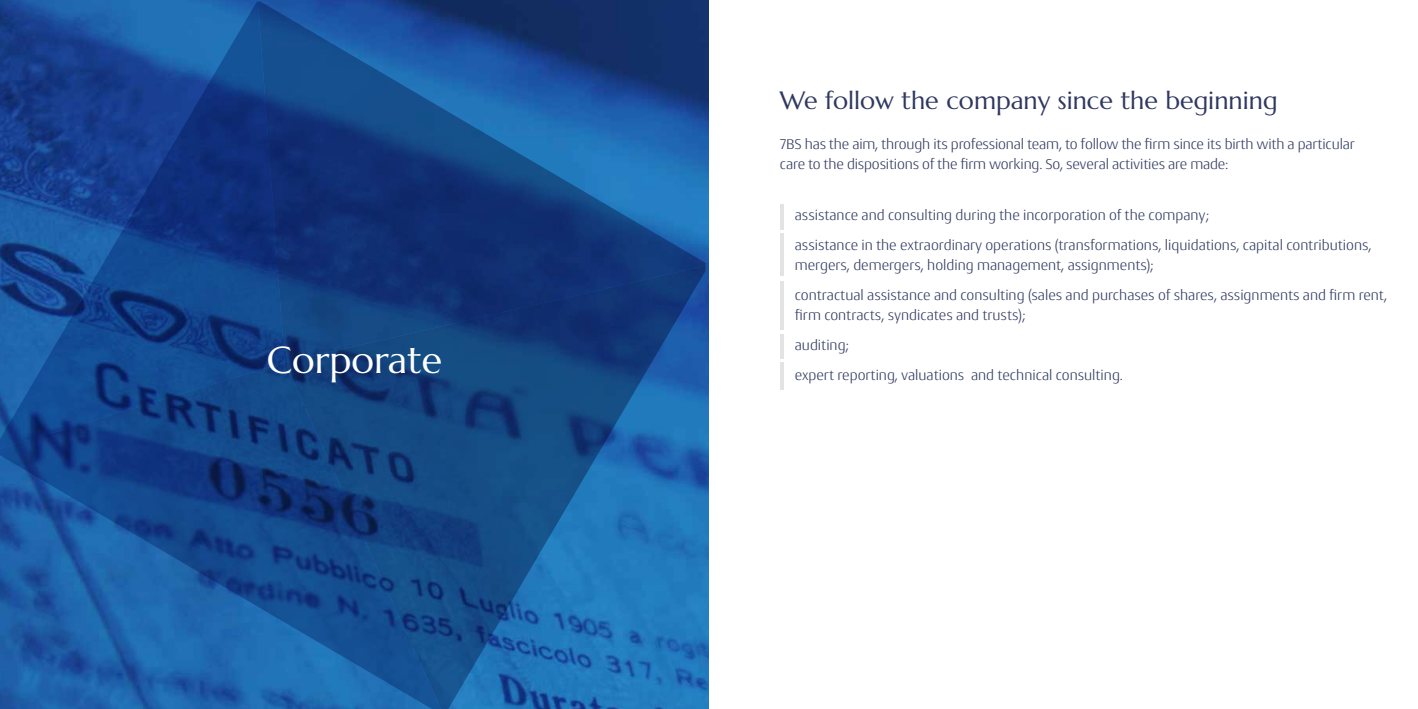
<style>
.page{position:relative;width:1418px;height:709px;background:#fff}
.page>*{position:absolute;margin:0;border:0;box-sizing:border-box;transform-origin:0 0}
.t1{font:37.5px "Marcellus";color:#fff}
.t2{font:25px "Marcellus";color:#2f385f}
.t3{font:300 15px/30px "Conto";color:#2f385f}
</style>
<div class="page">
<svg style="left:285px;top:2px;width:420px;height:264px;background:#16478a"></svg>
<svg style="left:285px;top:266px;width:420px;height:443px;background:#185696"></svg>
<svg style="left:0;top:362px;width:443px;height:347px;background:#175194"></svg>
<svg style="left:0;top:2px;width:285px;height:448px;background:#14448d"></svg>
<hr style="left:780px;top:204px;width:3px;height:25px;background:#e3e3e3">
<hr style="left:780px;top:233px;width:3px;height:43px;background:#e3e3e3">
<hr style="left:780px;top:281px;width:3px;height:48px;background:#e3e3e3">
<hr style="left:780px;top:333px;width:3px;height:25px;background:#e3e3e3">
<hr style="left:780px;top:362px;width:3px;height:27px;background:#e3e3e3">
<h1 class="t1" style="left:267px;top:336px;width:177px">Corporate</h1>
<h2 class="t2" style="left:780px;top:85px;width:499px">We follow the company since the beginning</h2>
<p class="t3" style="left:780px;top:134px;width:576px;line-height:20px">7BS has the aim, through its professional team, to follow the firm since its birth with a particular care to the dispositions of the firm working. So, several activities are made:</p>
<p class="t3" style="left:794px;top:199px;width:578px">assistance and consulting during the incorporation of the company;<br>assistance in the extraordinary operations (transformations, liquidations, capital contributions,</p>
<p class="t3" style="left:794px;top:249px;width:593px">mergers, demergers, holding management, assignments);<br>contractual assistance and consulting (sales and purchases of shares, assignments and firm rent,</p>
<p class="t3" style="left:794px;top:299px;width:330px">firm contracts, syndicates and trusts);<br>auditing;<br>expert reporting, valuations and technical consulting.</p>
</div>
